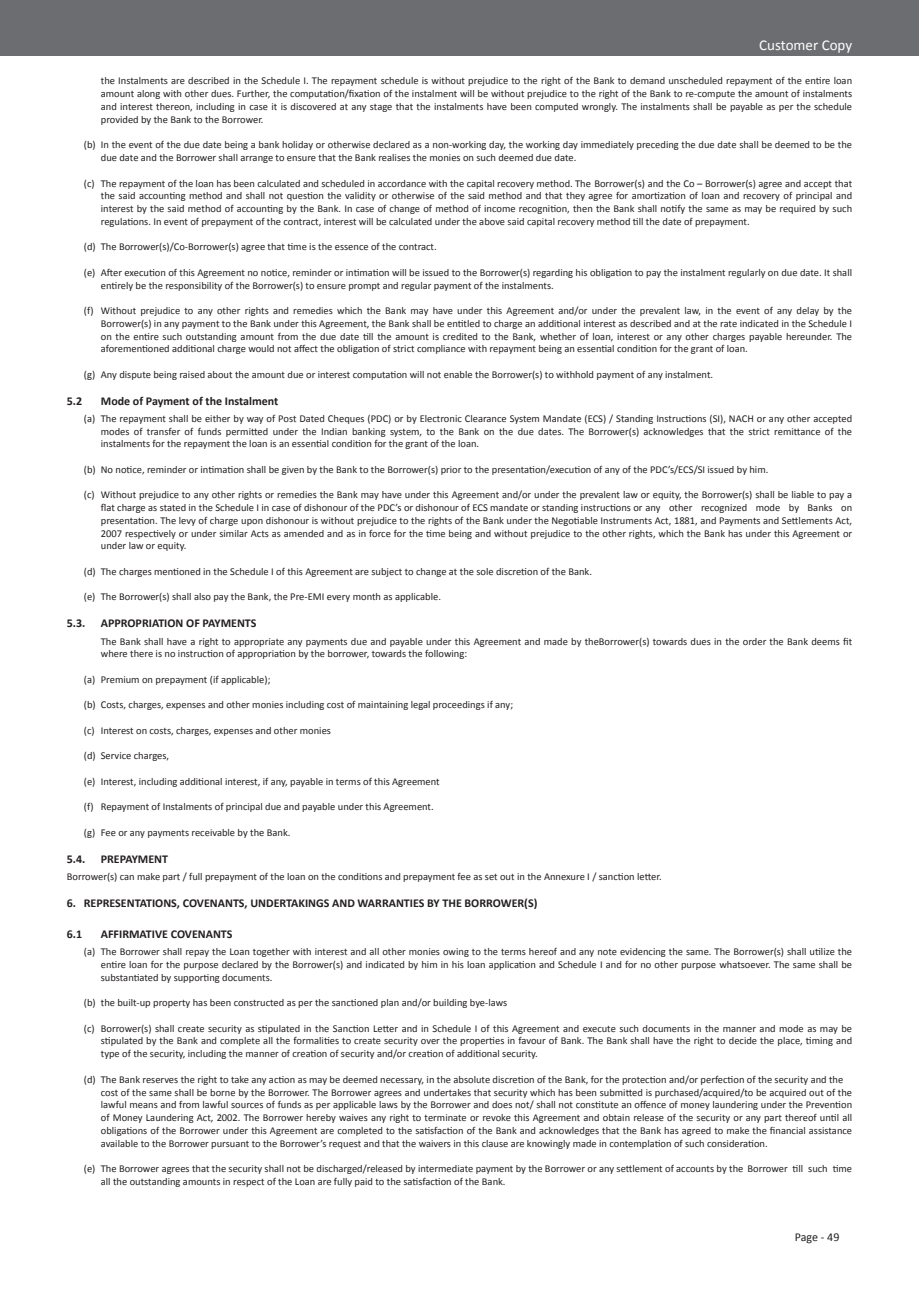
<style>
.page{position:relative;width:919px;height:1289px;background:#fff}
.page>*{position:absolute;margin:0;border:0;box-sizing:border-box;transform-origin:0 0}
.t1{font:15px "Calibri";color:#fff}
.t2{font:700 12px "Calibri";color:#231f20}
.t3{font:12px "Calibri";letter-spacing:-.005em;color:#231f20}
.t4{font:10.5px/12.8px "Calibri";color:#231f20;text-align:justify}
</style>
<div class="page">
<div style="left:0;top:0;width:13px;height:55px;background:#6c6d70"></div>
<div style="left:13px;top:0;width:905px;height:55px;background:#6c6d70"></div>
<h1 class="t1" style="left:759px;top:35px;width:94px">Customer Copy</h1>
<p class="t4" style="left:101px;top:75px;width:752px">the Instalments are described in the Schedule I. The repayment schedule is without prejudice to the right of the Bank to demand unscheduled repayment of the entire loan amount along with other dues. Further, the computation/fixation of the instalment will be without prejudice to the right of the Bank to re-compute the amount of instalments and interest thereon, including in case it is discovered at any stage that the instalments have been computed wrongly. The instalments shall be payable as per the schedule provided by the Bank to the Borrower.</p>
<p class="t4" style="left:101px;top:138px;width:752px;text-indent:-17px">(b) In the event of the due date being a bank holiday or otherwise declared as a non-working day, the working day immediately preceding the due date shall be deemed to be the due date and the Borrower shall arrange to ensure that the Bank realises the monies on such deemed due date.</p>
<p class="t4" style="left:101px;top:177px;width:752px;text-indent:-17px">(c) The repayment of the loan has been calculated and scheduled in accordance with the capital recovery method. The Borrower(s) and the Co – Borrower(s) agree and accept that the said accounting method and shall not question the validity or otherwise of the said method and that they agree for amortization of loan and recovery of principal and interest by the said method of accounting by the Bank. In case of change of method of income recognition, then the Bank shall notify the same as may be required by such regulations. In event of prepayment of the contract, interest will be calculated under the above said capital recovery method till the date of prepayment.</p>
<p class="t4" style="left:84px;top:240px;width:354px">(d) The Borrower(s)/Co-Borrower(s) agree that time is the essence of the contract.</p>
<p class="t4" style="left:101px;top:266px;width:752px;text-indent:-17px">(e) After execution of this Agreement no notice, reminder or intimation will be issued to the Borrower(s) regarding his obligation to pay the instalment regularly on due date. It shall entirely be the responsibility of the Borrower(s) to ensure prompt and regular payment of the instalments.</p>
<p class="t4" style="left:101px;top:304px;width:752px;text-indent:-17px">(f) Without prejudice to any other rights and remedies which the Bank may have under this Agreement and/or under the prevalent law, in the event of any delay by the Borrower(s) in any payment to the Bank under this Agreement, the Bank shall be entitled to charge an additional interest as described and at the rate indicated in the Schedule I on the entire such outstanding amount from the due date till the amount is credited to the Bank, whether of loan, interest or any other charges payable hereunder. The aforementioned additional charge would not affect the obligation of strict compliance with repayment being an essential condition for the grant of loan.</p>
<p class="t4" style="left:84px;top:368px;width:630px">(g) Any dispute being raised about the amount due or interest computation will not enable the Borrower(s) to withhold payment of any instalment.</p>
<p class="t2" style="left:67px;top:393px;width:17px">5.2</p>
<p class="t2" style="left:101px;top:393px;width:179px">Mode of Payment of the Instalment</p>
<p class="t4" style="left:101px;top:412px;width:752px;text-indent:-17px">(a) The repayment shall be either by way of Post Dated Cheques (PDC) or by Electronic Clearance System Mandate (ECS) / Standing Instructions (SI), NACH or any other accepted modes of transfer of funds permitted under the Indian banking system, to the Bank on the due dates. The Borrower(s) acknowledges that the strict remittance of the instalments for the repayment the loan is an essential condition for the grant of the loan.</p>
<p class="t4" style="left:84px;top:463px;width:686px">(b) No notice, reminder or intimation shall be given by the Bank to the Borrower(s) prior to the presentation/execution of any of the PDC’s/ECS/SI issued by him.</p>
<p class="t4" style="left:101px;top:488px;width:752px;text-indent:-17px">(c) Without prejudice to any other rights or remedies the Bank may have under this Agreement and/or under the prevalent law or equity, the Borrower(s) shall be liable to pay a flat charge as stated in the Schedule I in case of dishonour of the PDC’s or dishonour of ECS mandate or standing instructions or any other recognized mode by Banks on presentation. The levy of charge upon dishonour is without prejudice to the rights of the Bank under the Negotiable Instruments Act, 1881, and Payments and Settlements Act, 2007 respectively or under similar Acts as amended and as in force for the time being and without prejudice to the other rights, which the Bank has under this Agreement or under law or equity.</p>
<p class="t4" style="left:84px;top:565px;width:509px">(d) The charges mentioned in the Schedule I of this Agreement are subject to change at the sole discretion of the Bank.</p>
<p class="t4" style="left:84px;top:590px;width:359px">(e) The Borrower(s) shall also pay the Bank, the Pre-EMI every month as applicable.</p>
<p class="t2" style="left:67px;top:616px;width:20px">5.3.</p>
<p class="t2" style="left:101px;top:616px;width:157px">APPROPRIATION OF PAYMENTS</p>
<p class="t4" style="left:101px;top:634px;width:752px">The Bank shall have a right to appropriate any payments due and payable under this Agreement and made by theBorrower(s) towards dues in the order the Bank deems fit where there is no instruction of appropriation by the borrower, towards the following:</p>
<p class="t4" style="left:84px;top:673px;width:188px">(a) Premium on prepayment (if applicable);</p>
<p class="t4" style="left:84px;top:698px;width:431px">(b) Costs, charges, expenses and other monies including cost of maintaining legal proceedings if any;</p>
<p class="t4" style="left:84px;top:724px;width:249px">(c) Interest on costs, charges, expenses and other monies</p>
<p class="t4" style="left:84px;top:749px;width:87px">(d) Service charges,</p>
<p class="t4" style="left:84px;top:775px;width:357px">(e) Interest, including additional interest, if any, payable in terms of this Agreement</p>
<p class="t4" style="left:84px;top:800px;width:351px">(f) Repayment of Instalments of principal due and payable under this Agreement.</p>
<p class="t4" style="left:84px;top:826px;width:208px">(g) Fee or any payments receivable by the Bank.</p>
<p class="t2" style="left:67px;top:851px;width:20px">5.4.</p>
<p class="t2" style="left:101px;top:851px;width:69px">PREPAYMENT</p>
<p class="t4" style="left:67px;top:870px;width:596px">Borrower(s) can make part / full prepayment of the loan on the conditions and prepayment fee as set out in the Annexure I / sanction letter.</p>
<p class="t2" style="left:67px;top:895px;width:472px">6. REPRESENTATIONS, COVENANTS, UNDERTAKINGS AND WARRANTIES BY THE BORROWER(S)</p>
<p class="t2" style="left:67px;top:926px;width:17px">6.1</p>
<p class="t2" style="left:101px;top:926px;width:133px">AFFIRMATIVE COVENANTS</p>
<p class="t4" style="left:101px;top:945px;width:752px;text-indent:-17px">(a) The Borrower shall repay the Loan together with interest and all other monies owing to the terms hereof and any note evidencing the same. The Borrower(s) shall utilize the entire loan for the purpose declared by the Borrower(s) and indicated by him in his loan application and Schedule I and for no other purpose whatsoever. The same shall be substantiated by supporting documents.</p>
<p class="t4" style="left:84px;top:996px;width:425px">(b) the built-up property has been constructed as per the sanctioned plan and/or building bye-laws</p>
<p class="t4" style="left:101px;top:1021px;width:752px;text-indent:-17px">(c) Borrower(s) shall create security as stipulated in the Sanction Letter and in Schedule I of this Agreement and execute such documents in the manner and mode as may be stipulated by the Bank and complete all the formalities to create security over the properties in favour of Bank. The Bank shall have the right to decide the place, timing and type of the security, including the manner of creation of security and/or creation of additional security.</p>
<p class="t4" style="left:101px;top:1072px;width:752px;text-align:left;text-indent:-17px">(d) The Bank reserves the right to take any action as may be deemed necessary, in the absolute discretion of the Bank, for the protection and/or perfection of the security and the cost of the same shall be borne by the Borrower. The Borrower agrees and undertakes that security which has been submitted is purchased/acquired/to be acquired out of the lawful means and from lawful sources of funds as per applicable laws by the Borrower and does not/ shall not constitute an offence of money laundering under the Prevention of Money Laundering Act, 2002. The Borrower hereby waives any right to terminate or revoke this Agreement and obtain release of the security or any part thereof until all obligations of the Borrower under this Agreement are completed to the satisfaction of the Bank and acknowledges that the Bank has agreed to make the financial assistance available to the Borrower pursuant to the Borrower’s request and that the waivers in this clause are knowingly made in contemplation of such consideration.</p>
<p class="t4" style="left:101px;top:1162px;width:752px;text-indent:-17px">(e) The Borrower agrees that the security shall not be discharged/released by intermediate payment by the Borrower or any settlement of accounts by the Borrower till such time all the outstanding amounts in respect of the Loan are fully paid to the satisfaction of the Bank.</p>
<p class="t3" style="left:794px;top:1228px;width:46px">Page - 49</p>
</div>
